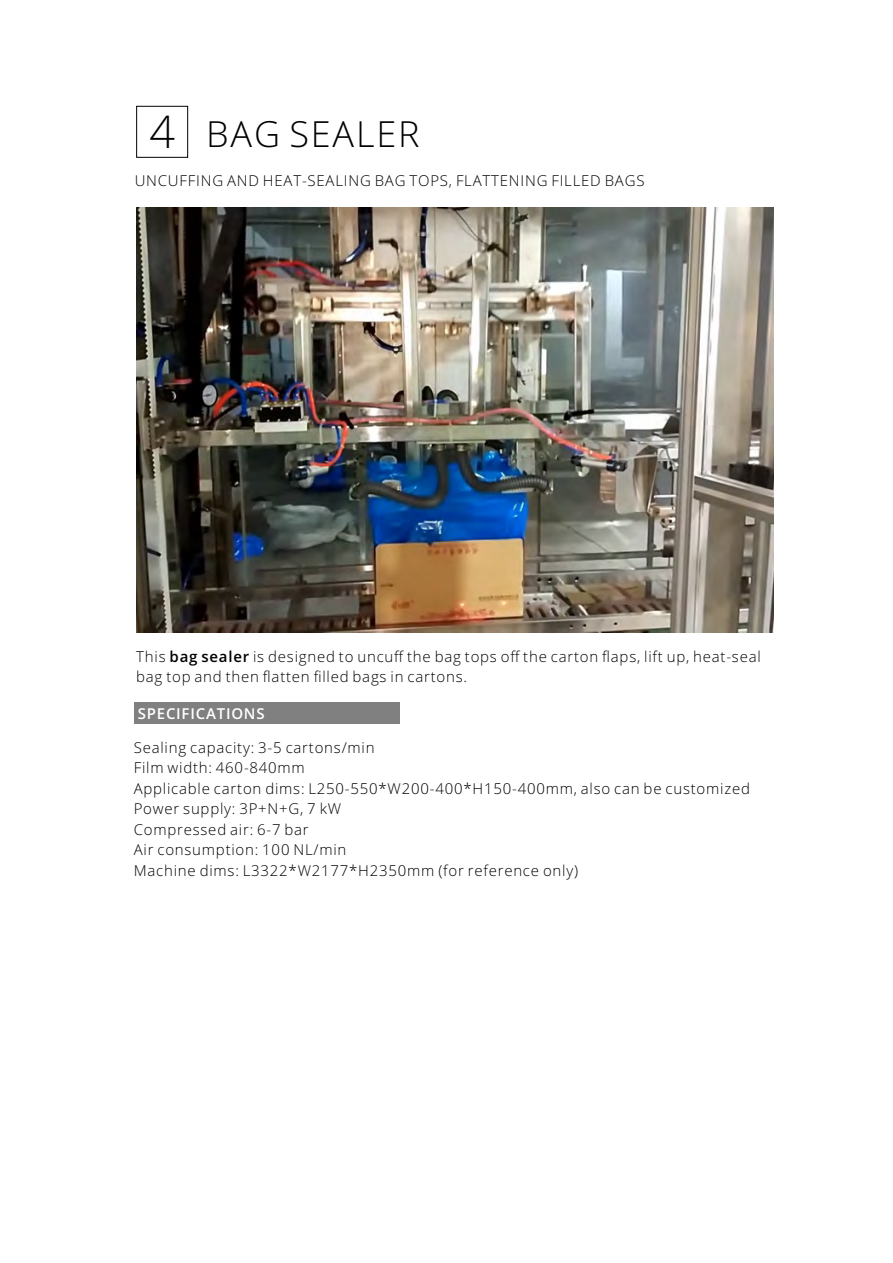
<style>
.page{position:relative;width:893px;height:1263px;background:#fff}
.page>*{position:absolute;margin:0;border:0;box-sizing:border-box;transform-origin:0 0}
.t1{font:300 36px "Open Sans";letter-spacing:.05em;color:#000}
.t2{font:300 15px/20.4px "Open Sans";letter-spacing:.05em;color:#000}
.t3{font:600 15px "Open Sans";letter-spacing:.05em;color:#fff}
.s1{font-size:45px}
.s2{font-weight:600}
</style>
<div class="page">
<div style="left:136px;top:106px;width:52px;height:52px;border:1px solid #000"></div>
<img style="left:136px;top:207px;width:638px;height:425px">
<div style="left:134px;top:702px;width:266px;height:22px;background:#808080"></div>
<h1 class="t1" style="left:149px;top:119px;width:272px"><span class="s1">4</span> BAG SEALER</h1>
<p class="t2" style="left:135px;top:172px;width:511px">UNCUFFING AND HEAT-SEALING BAG TOPS, FLATTENING FILLED BAGS</p>
<p class="t2" style="left:136px;top:647px;width:626px">This <span class="s2">bag sealer</span> is designed to uncuff the bag tops off the carton flaps, lift up, heat-seal bag top and then flatten filled bags in cartons.</p>
<p class="t3" style="left:138px;top:707px;width:128px">SPECIFICATIONS</p>
<p class="t2" style="left:134px;top:739px;width:618px">Sealing capacity: 3-5 cartons/min<br>Film width: 460-840mm<br>Applicable carton dims: L250-550*W200-400*H150-400mm, also can be customized Power supply: 3P+N+G, 7 kW<br>Compressed air: 6-7 bar<br>Air consumption: 100 NL/min<br>Machine dims: L3322*W2177*H2350mm (for reference only)</p>
</div>
